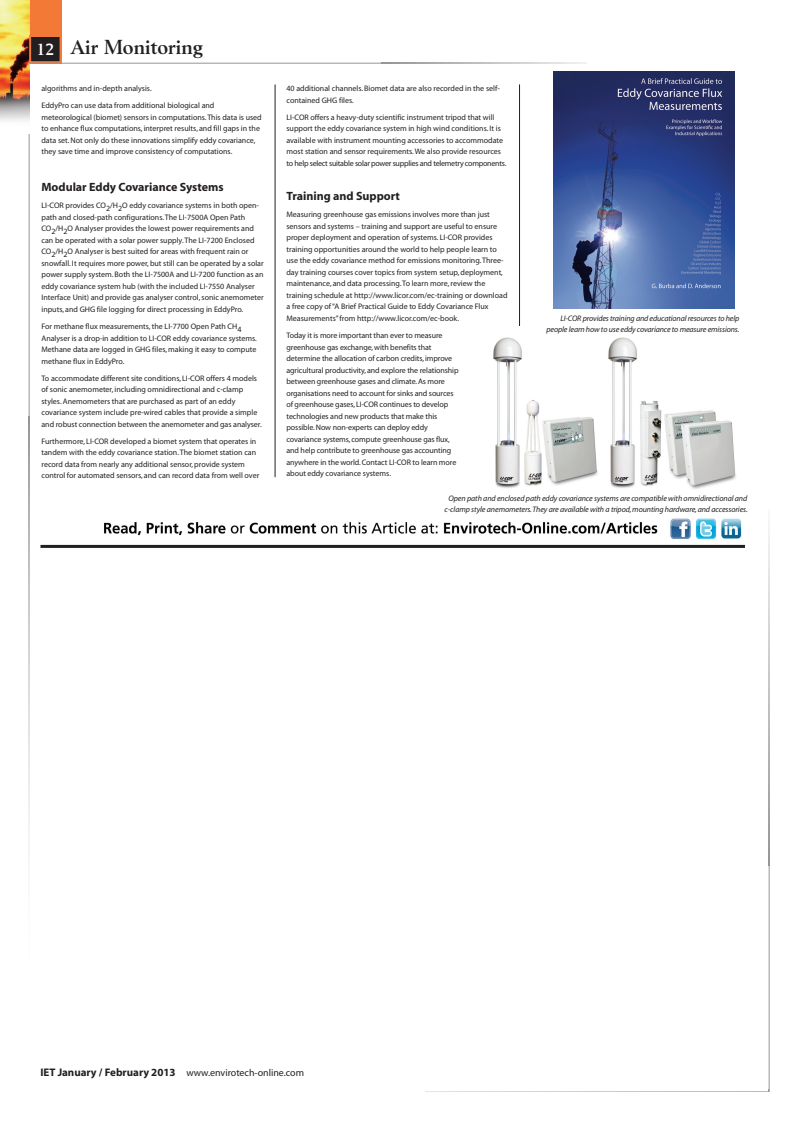
<style>
.page{position:relative;width:794px;height:1133px;background:#fff}
.page>*{position:absolute;margin:0;border:0;box-sizing:border-box;transform-origin:0 0}
.t1{font:700 20px "Berling";color:#231f20}
.t2{font:700 12px "Myriad";color:#231f20}
.t3{font:10px "Myriad";color:#231f20}
.t4{font:8px/11.5px "Myriad";color:#231f20}
.t5{font:italic 8px/11px "Myriad";letter-spacing:-.01em;color:#231f20;text-align:center}
.s1{font-size:16px;color:#fff}
.s2{font-weight:700;font-size:11px}
</style>
<div class="page">
<hr style="left:275px;top:84px;width:1px;height:393px;background:#231f20">
<hr style="left:40px;top:545px;width:705px;height:3px;background:#231f20">
<img style="left:104px;top:518px;width:638px;height:21px">
<img style="left:553px;top:71px;width:182px;height:237px">
<hr style="left:519px;top:84px;width:1px;height:244px;background:#231f20">
<img style="left:493px;top:337px;width:243px;height:152px">
<div style="left:29px;top:0;width:33px;height:63px;background:#f37937"></div>
<hr style="left:769px;top:509px;width:1px;height:582px;background:#939598">
<hr style="left:29px;top:0;width:1px;height:1007px;background:#939598">
<img style="left:0;top:0;width:29px;height:121px">
<img style="left:28px;top:417px;width:2px;height:590px">
<div style="left:31px;top:37px;width:29px;height:24px;background:#231f20"></div>
<div style="left:29px;top:35px;width:33px;height:28px;border:2px solid #f37937"></div>
<hr style="left:29px;top:63px;width:557px;height:1px;background:#939598">
<img style="left:389px;top:63px;width:197px;height:1px">
<img style="left:768px;top:523px;width:1px;height:342px">
<img style="left:769px;top:509px;width:1px;height:318px">
<h1 class="t1" style="left:37px;top:39px;width:168px"><span class="s1">12</span> Air Monitoring</h1>
<p class="t4" style="left:41px;top:80px;width:175px;line-height:17.2px">algorithms and in-depth analysis.<br>EddyPro can use data from additional biological and</p>
<p class="t4" style="left:41px;top:112px;width:222px">meteorological (biomet) sensors in computations. This data is used to enhance flux computations, interpret results, and fill gaps in the data set. Not only do these innovations simplify eddy covariance, they save time and improve consistency of computations.</p>
<h2 class="t2" style="left:41px;top:183px;width:184px">Modular Eddy Covariance Systems</h2>
<p class="t4" style="left:41px;top:200px;width:224px">LI-COR provides CO2/H2O eddy covariance systems in both open&shy;path and closed-path configurations. The LI-7500A Open Path CO2/H2O Analyser provides the lowest power requirements and can be operated with a solar power supply. The LI-7200 Enclosed CO2/H2O Analyser is best suited for areas with frequent rain or snowfall. It requires more power, but still can be operated by a solar power supply system. Both the LI-7500A and LI-7200 function as an eddy covariance system hub (with the included LI-7550 Analyser Interface Unit) and provide gas analyser control, sonic anemometer inputs, and GHG file logging for direct processing in EddyPro.</p>
<p class="t4" style="left:41px;top:321px;width:217px">For methane flux measurements, the LI-7700 Open Path CH4<br>Analyser is a drop-in addition to LI-COR eddy covariance systems.<br>Methane data are logged in GHG files, making it easy to compute methane flux in EddyPro.</p>
<p class="t4" style="left:41px;top:373px;width:222px">To accommodate different site conditions, LI-COR offers 4 models of sonic anemometer, including omnidirectional and c-clamp styles. Anemometers that are purchased as part of an eddy covariance system include pre-wired cables that provide a simple and robust connection between the anemometer and gas analyser.</p>
<p class="t4" style="left:41px;top:436px;width:219px">Furthermore, LI-COR developed a biomet system that operates in tandem with the eddy covariance station. The biomet station can record data from nearly any additional sensor, provide system control for automated sensors, and can record data from well over</p>
<p class="t4" style="left:286px;top:83px;width:215px">40 additional channels. Biomet data are also recorded in the self&shy;contained GHG files.</p>
<p class="t4" style="left:286px;top:112px;width:221px">LI-COR offers a heavy-duty scientific instrument tripod that will support the eddy covariance system in high wind conditions. It is available with instrument mounting accessories to accommodate most station and sensor requirements. We also provide resources to help select suitable solar power supplies and telemetry components.</p>
<h2 class="t2" style="left:286px;top:192px;width:115px">Training and Support</h2>
<p class="t4" style="left:286px;top:209px;width:223px">Measuring greenhouse gas emissions involves more than just sensors and systems – training and support are useful to ensure proper deployment and operation of systems. LI-COR provides training opportunities around the world to help people learn to use the eddy covariance method for emissions monitoring. Three&shy;day training courses cover topics from system setup, deployment, maintenance, and data processing. To learn more, review the training schedule at http://www.licor.com/ec-training or download a free copy of “A Brief Practical Guide to Eddy Covariance Flux Measurements” from http://www.licor.com/ec-book.</p>
<p class="t4" style="left:286px;top:330px;width:174px">Today it is more important than ever to measure greenhouse gas exchange, with benefits that determine the allocation of carbon credits, improve agricultural productivity, and explore the relationship between greenhouse gases and climate. As more organisations need to account for sinks and sources of greenhouse gases, LI-COR continues to develop technologies and new products that make this possible. Now non-experts can deploy eddy covariance systems, compute greenhouse gas flux, and help contribute to greenhouse gas accounting anywhere in the world. Contact LI-COR to learn more about eddy covariance systems.</p>
<p class="t5" style="left:445px;top:493px;width:305px">Open path and enclosed path eddy covariance systems are compatible with omnidirectional and c-clamp style anemometers. They are available with a tripod, mounting hardware, and accessories.</p>
<p class="t5" style="left:546px;top:313px;width:194px;text-align:right">LI-COR provides training and educational resources to help people learn how to use eddy covariance to measure emissions.</p>
<p class="t3" style="left:40px;top:1068px;width:265px"><span class="s2">IET January / February 2013</span> www.envirotech-online.com</p>
</div>
